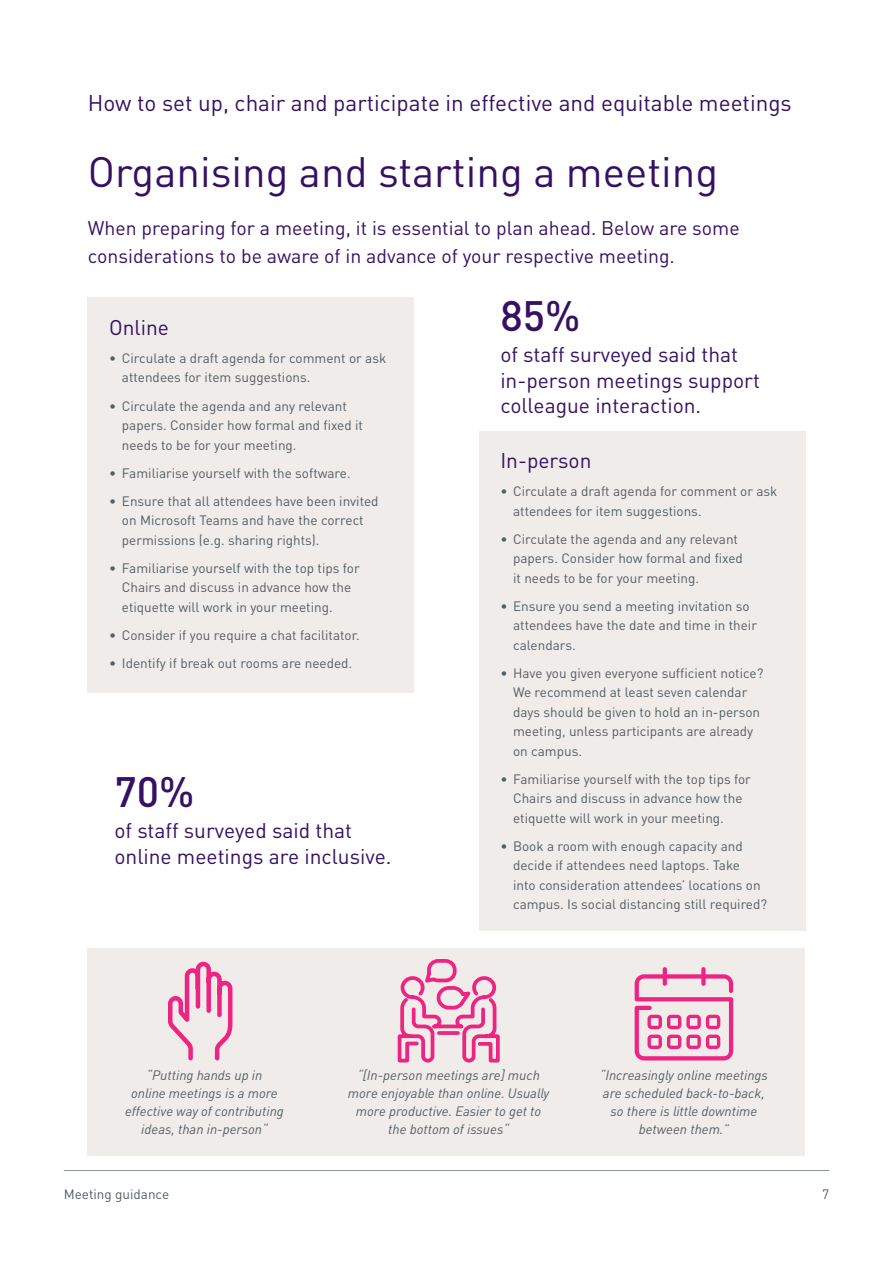
<style>
.page{position:relative;width:893px;height:1263px;background:#fff}
.page>*{position:absolute;margin:0;border:0;box-sizing:border-box;transform-origin:0 0}
.Page_title{font:42px "DINOT";color:#361163}
.Page_title-2{font:500 42px "DINOT";color:#361163}
.Page_title-3{font:22.5px "DINOT";color:#361163}
.heading{font:21px/25.2px "DINOT";color:#361163}
.body{font:19.5px/28.5px "DINOT";color:#361163}
.body-2{font:13.5px/19.5px "DINOT";color:#525e66}
.bullets{font:italic 13.5px/18px "DINOT";color:#525e66;text-align:center}
</style>
<div class="page">
<div style="left:479px;top:431px;width:326px;height:499px;background:#efece9"></div>
<div style="left:88px;top:298px;width:326px;height:395px;background:#efece9"></div>
<div style="left:88px;top:948px;width:717px;height:207px;background:#efece9"></div>
<svg style="left:168px;top:961px;width:65px;height:100px"></svg>
<svg style="left:397px;top:959px;width:103px;height:104px"></svg>
<svg style="left:635px;top:967px;width:98px;height:93px"></svg>
<hr style="left:64px;top:1170px;width:765px;height:1px;background:#8f979c">
<p class="Page_title-3" style="left:88px;top:89px;width:705px">How to set up, chair and participate in effective and equitable meetings</p>
<p class="Page_title" style="left:88px;top:145px;width:632px">Organising and starting a meeting</p>
<p class="body" style="left:88px;top:213px;width:653px">When preparing for a meeting, it is essential to plan ahead. Below are some considerations to be aware of in advance of your respective meeting.</p>
<p class="heading" style="left:109px;top:314px;width:61px">Online</p>
<p class="body-2" style="left:122px;top:348px;width:266px;text-indent:-13px">• Circulate a draft agenda for comment or ask attendees for item suggestions.</p>
<p class="body-2" style="left:122px;top:396px;width:243px;text-indent:-13px">• Circulate the agenda and any relevant papers. Consider how formal and fixed it needs to be for your meeting.</p>
<p class="body-2" style="left:109px;top:463px;width:243px">• Familiarise yourself with the software.</p>
<p class="body-2" style="left:122px;top:491px;width:258px;text-indent:-13px">• Ensure that all attendees have been invited on Microsoft Teams and have the correct permissions (e.g. sharing rights).</p>
<p class="body-2" style="left:122px;top:558px;width:239px;text-indent:-13px">• Familiarise yourself with the top tips for<br>Chairs and discuss in advance how the etiquette will work in your meeting.</p>
<p class="body-2" style="left:109px;top:625px;width:252px">• Consider if you require a chat facilitator.</p>
<p class="body-2" style="left:109px;top:653px;width:245px">• Identify if break out rooms are needed.</p>
<p class="Page_title-2" style="left:114px;top:765px;width:82px">70%</p>
<p class="heading" style="left:114px;top:818px;width:279px">of staff surveyed said that online meetings are inclusive.</p>
<p class="Page_title-2" style="left:500px;top:289px;width:82px">85%</p>
<p class="heading" style="left:500px;top:342px;width:261px">of staff surveyed said that in-person meetings support colleague interaction.</p>
<p class="heading" style="left:500px;top:447px;width:93px">In-person</p>
<p class="body-2" style="left:513px;top:481px;width:266px;text-indent:-13px">• Circulate a draft agenda for comment or ask attendees for item suggestions.</p>
<p class="body-2" style="left:513px;top:529px;width:231px;text-indent:-13px">• Circulate the agenda and any relevant papers. Consider how formal and fixed it needs to be for your meeting.</p>
<p class="body-2" style="left:513px;top:596px;width:245px;text-indent:-13px">• Ensure you send a meeting invitation so attendees have the date and time in their calendars.</p>
<p class="body-2" style="left:513px;top:663px;width:252px;text-indent:-13px">• Have you given everyone sufficient notice?<br>We recommend at least seven calendar days should be given to hold an in-person meeting, unless participants are already on campus.</p>
<p class="body-2" style="left:513px;top:769px;width:239px;text-indent:-13px">• Familiarise yourself with the top tips for<br>Chairs and discuss in advance how the etiquette will work in your meeting.</p>
<p class="body-2" style="left:513px;top:836px;width:256px;text-indent:-13px">• Book a room with enough capacity and decide if attendees need laptops. Take<br>into consideration attendees’ locations on campus. Is social distancing still required?</p>
<p class="bullets" style="left:125px;top:1066px;width:160px">“Putting hands up in<br>online meetings is a more effective way of contributing ideas, than in-person“</p>
<p class="bullets" style="left:600px;top:1066px;width:170px">“Increasingly online meetings are scheduled back-to-back, so there is little downtime between them.”</p>
<p class="bullets" style="left:348px;top:1066px;width:203px">“[In-person meetings are] much more enjoyable than online. Usually more productive. Easier to get to the bottom of issues“</p>
<p class="body-2" style="left:64px;top:1184px;width:107px">Meeting guidance</p>
<p class="body-2" style="left:822px;top:1184px;width:9px">7</p>
</div>
